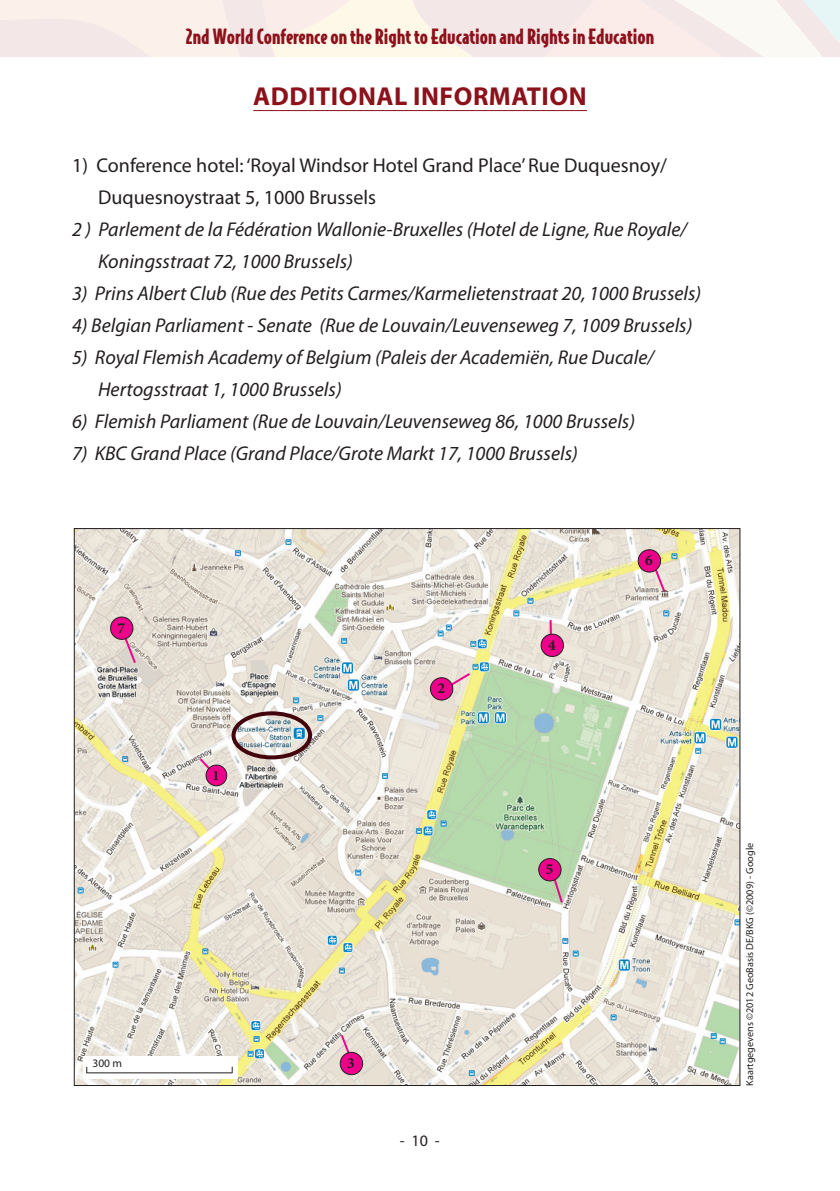
<style>
.page{position:relative;width:840px;height:1191px;background:#fff}
.page>*{position:absolute;margin:0;border:0;box-sizing:border-box;transform-origin:0 0}
.t1{font:700 26px "Myriad Pro";letter-spacing:.02em;color:#8d111b}
.t2{font:italic 20px/32px "Myriad Pro";color:#231f20}
.t3{font:20px/32px "Myriad Pro";color:#231f20}
.t4{font:900 20px "Bodega Sans";color:#8d111b}
.t5{font:16px "Myriad Pro";color:#231f20}
.t6{font:700 15.2px "Minion Pro";color:#231f20}
.t7{font:700 14.2px "Minion Pro";color:#231f20}
.t8{font:11.4px "Myriad Pro";color:#231f20}
.t9{font:10.2px "Myriad Pro";color:#231f20}
</style>
<div class="page">
<hr style="left:253px;top:110px;width:333px;height:1px;background:#8d111b">
<img style="left:76px;top:530px;width:662px;height:554px">
<svg style="left:648px;top:556px;width:18px;height:38px"></svg>
<hr style="left:549px;top:620px;width:2px;height:25px;background:#ed028c">
<svg style="left:339px;top:1032px;width:16px;height:28px"></svg>
<svg style="left:440px;top:671px;width:32px;height:21px"></svg>
<svg style="left:549px;top:867px;width:15px;height:38px"></svg>
<svg style="left:119px;top:625px;width:18px;height:40px"></svg>
<div style="left:430px;top:677px;width:22px;height:23px;background:#ed028c;border-radius:50%"></div>
<div style="left:429px;top:677px;width:24px;height:23px;border:1px solid #231f20;border-radius:50%"></div>
<div style="left:340px;top:1052px;width:22px;height:22px;background:#ed028c;border-radius:50%"></div>
<div style="left:339px;top:1051px;width:24px;height:24px;border:1px solid #231f20;border-radius:50%"></div>
<div style="left:538px;top:858px;width:22px;height:23px;background:#ed028c;border-radius:50%"></div>
<div style="left:538px;top:858px;width:23px;height:23px;border:1px solid #231f20;border-radius:50%"></div>
<div style="left:637px;top:550px;width:23px;height:22px;background:#ed028c;border-radius:50%"></div>
<div style="left:637px;top:549px;width:23px;height:23px;border:1px solid #231f20;border-radius:50%"></div>
<div style="left:541px;top:634px;width:22px;height:22px;background:#ed028c;border-radius:50%"></div>
<div style="left:540px;top:633px;width:23px;height:24px;border:1px solid #231f20;border-radius:50%"></div>
<div style="left:110px;top:617px;width:23px;height:22px;background:#ed028c;border-radius:50%"></div>
<div style="left:110px;top:616px;width:23px;height:24px;border:1px solid #231f20;border-radius:50%"></div>
<div style="left:231px;top:711px;width:81px;height:48px;border:4px solid #42030c;border-radius:50%"></div>
<svg style="left:0;top:0;width:839px;height:57px;background:#f8edea"></svg>
<svg style="left:197px;top:756px;width:21px;height:22px"></svg>
<div style="left:206px;top:765px;width:21px;height:20px;background:#ed028c;border-radius:50%"></div>
<div style="left:205px;top:764px;width:22px;height:22px;border:1px solid #231f20;border-radius:50%"></div>
<div style="left:82px;top:1056px;width:155px;height:22px;background:#fff"></div>
<hr style="left:87px;top:1072px;width:145px;height:1px;background:#231f20">
<p class="t4" style="left:186px;top:23px;width:469px">2nd World Conference on the Right to Education and Rights in Education</p>
<h1 class="t1" style="left:253px;top:79px;width:335px">ADDITIONAL INFORMATION</h1>
<p class="t3" style="left:98px;top:149px;width:570px;text-indent:-26px">1) Conference hotel: ‘Royal Windsor Hotel Grand Place’ Rue Duquesnoy/<br>Duquesnoystraat 5, 1000 Brussels</p>
<p class="t2" style="left:98px;top:213px;width:590px;text-indent:-26px">2 ) Parlement de la Fédération Wallonie-Bruxelles (Hotel de Ligne, Rue Royale/<br>Koningsstraat 72, 1000 Brussels)</p>
<p class="t2" style="left:72px;top:277px;width:630px">3) Prins Albert Club (Rue des Petits Carmes/Karmelietenstraat 20, 1000 Brussels)</p>
<p class="t2" style="left:72px;top:309px;width:621px">4) Belgian Parliament - Senate (Rue de Louvain/Leuvenseweg 7, 1009 Brussels)</p>
<p class="t2" style="left:98px;top:341px;width:557px;text-indent:-26px">5) Royal Flemish Academy of Belgium (Paleis der Academiën, Rue Ducale/<br>Hertogsstraat 1, 1000 Brussels)</p>
<p class="t2" style="left:72px;top:405px;width:564px">6) Flemish Parliament (Rue de Louvain/Leuvenseweg 86, 1000 Brussels)</p>
<p class="t2" style="left:72px;top:437px;width:507px">7) KBC Grand Place (Grand Place/Grote Markt 17, 1000 Brussels)</p>
<p class="t6" style="left:117px;top:617px;width:9px">7</p>
<p class="t7" style="left:212px;top:765px;width:9px">1</p>
<p class="t8" style="left:92px;top:1056px;width:31px">300 m</p>
<p class="t6" style="left:437px;top:677px;width:9px">2</p>
<p class="t6" style="left:347px;top:1052px;width:9px">3</p>
<p class="t5" style="left:399px;top:1130px;width:41px">- 10 -</p>
<p class="t6" style="left:548px;top:634px;width:9px">4</p>
<p class="t6" style="left:545px;top:858px;width:9px">5</p>
<p class="t6" style="left:645px;top:550px;width:9px">6</p>
<p class="t9" style="left:743px;top:1085px;width:244px;rotate:-90deg">Kaartgegevens ©2012 GeoBasis DE/BKG (©2009) - Google</p>
</div>
